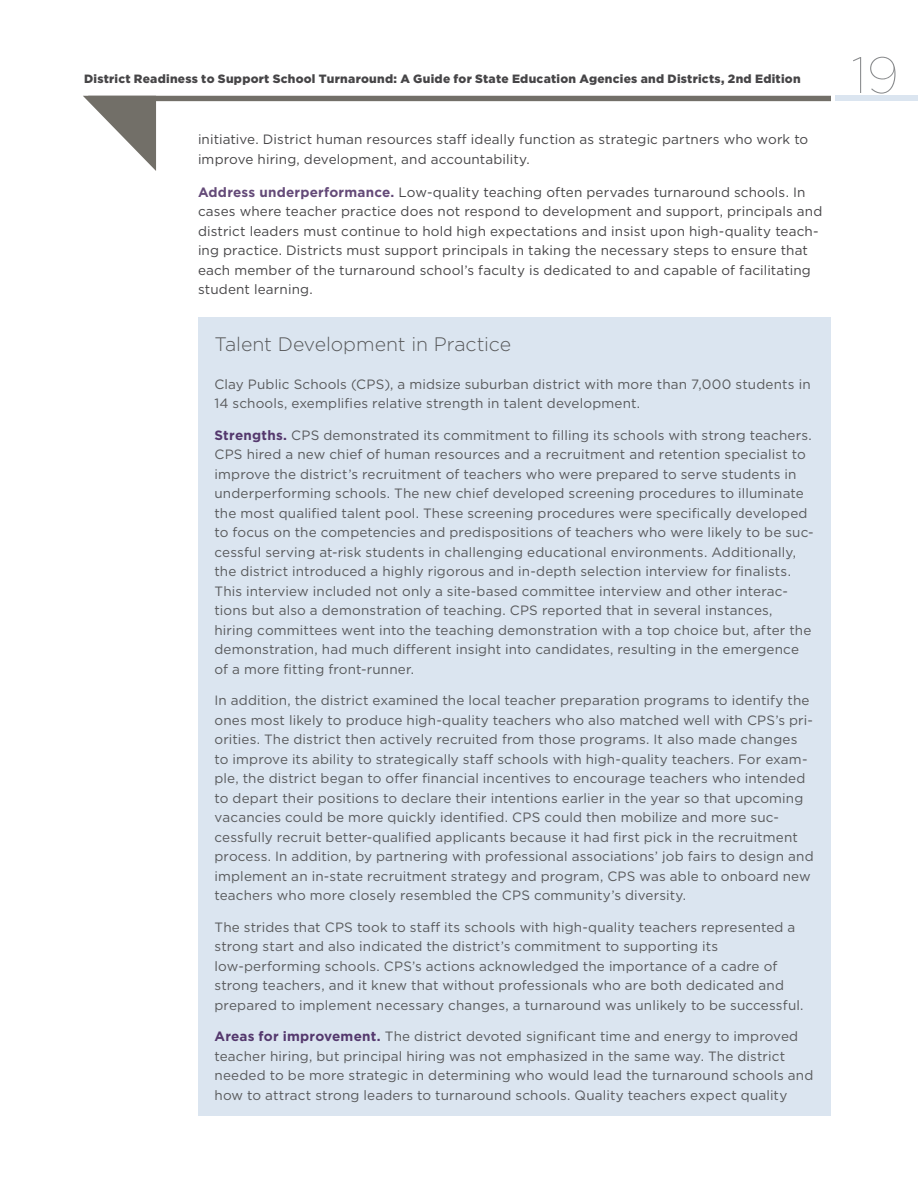
<style>
.page{position:relative;width:918px;height:1188px;background:#fff}
.page>*{position:absolute;margin:0;border:0;box-sizing:border-box;transform-origin:0 0}
.t1{font:100 51px "Gotham";color:#888a8c}
.Box_text_HEAD2_bold{font:300 19.5px "Gotham";letter-spacing:-.005em;color:#58595b}
.Box_text{font:13.5px/19.5px "Gotham";letter-spacing:.01em;color:#58595b}
.Body{font:13.5px/19.5px "Gotham";letter-spacing:.01em;color:#464547}
.t2{font:900 12px "Gotham";letter-spacing:.02em;color:#464547}
.s1{font-weight:700;color:#644a78}
.s2{font-weight:700;color:#54386d}
</style>
<div class="page">
<div style="left:835px;top:96px;width:83px;height:5px;background:#dbe5f0"></div>
<svg style="left:83px;top:96px;width:748px;height:75px"></svg>
<div style="left:198px;top:318px;width:633px;height:49px;background:#dbe5f0"></div>
<div style="left:198px;top:366px;width:633px;height:58px;background:#dbe5f0"></div>
<div style="left:198px;top:417px;width:633px;height:273px;background:#dbe5f0"></div>
<div style="left:198px;top:682px;width:633px;height:234px;background:#dbe5f0"></div>
<div style="left:198px;top:909px;width:633px;height:117px;background:#dbe5f0"></div>
<div style="left:198px;top:1018px;width:633px;height:98px;background:#dbe5f0"></div>
<p class="t2" style="left:84px;top:71px;width:718px">District Readiness to Support School Turnaround: A Guide for State Education Agencies and Districts, 2nd Edition</p>
<p class="Body" style="left:198px;top:129px;width:612px">initiative. District human resources staff ideally function as strategic partners who work to improve hiring, development, and accountability.</p>
<p class="Body" style="left:198px;top:182px;width:626px"><span class="s1">Address underperformance.</span> Low-quality teaching often pervades turnaround schools. In cases where teacher practice does not respond to development and support, principals and district leaders must continue to hold high expectations and insist upon high-quality teach&shy;ing practice. Districts must support principals in taking the necessary steps to ensure that each member of the turnaround school’s faculty is dedicated to and capable of facilitating student learning.</p>
<p class="Box_text_HEAD2_bold" style="left:214px;top:332px;width:298px">Talent Development in Practice</p>
<p class="Box_text" style="left:214px;top:374px;width:598px">Clay Public Schools (CPS), a midsize suburban district with more than 7,000 students in<br>14 schools, exemplifies relative strength in talent development.</p>
<p class="Box_text" style="left:214px;top:425px;width:601px"><span class="s2">Strengths.</span> CPS demonstrated its commitment to filling its schools with strong teachers.<br>CPS hired a new chief of human resources and a recruitment and retention specialist to improve the district’s recruitment of teachers who were prepared to serve students in underperforming schools. The new chief developed screening procedures to illuminate the most qualified talent pool. These screening procedures were specifically developed to focus on the competencies and predispositions of teachers who were likely to be suc&shy;cessful serving at-risk students in challenging educational environments. Additionally, the district introduced a highly rigorous and in-depth selection interview for finalists.<br>This interview included not only a site-based committee interview and other interac&shy;tions but also a demonstration of teaching. CPS reported that in several instances, hiring committees went into the teaching demonstration with a top choice but, after the demonstration, had much different insight into candidates, resulting in the emergence of a more fitting front-runner.</p>
<p class="Box_text" style="left:214px;top:690px;width:601px">In addition, the district examined the local teacher preparation programs to identify the ones most likely to produce high-quality teachers who also matched well with CPS’s pri&shy;orities. The district then actively recruited from those programs. It also made changes to improve its ability to strategically staff schools with high-quality teachers. For exam&shy;ple, the district began to offer financial incentives to encourage teachers who intended to depart their positions to declare their intentions earlier in the year so that upcoming vacancies could be more quickly identified. CPS could then mobilize and more suc&shy;cessfully recruit better-qualified applicants because it had first pick in the recruitment process. In addition, by partnering with professional associations’ job fairs to design and implement an in-state recruitment strategy and program, CPS was able to onboard new teachers who more closely resembled the CPS community’s diversity.</p>
<p class="Box_text" style="left:214px;top:917px;width:591px">The strides that CPS took to staff its schools with high-quality teachers represented a strong start and also indicated the district’s commitment to supporting its low‑-performing schools. CPS’s actions acknowledged the importance of a cadre of strong teachers, and it knew that without professionals who are both dedicated and prepared to implement necessary changes, a turnaround was unlikely to be successful.</p>
<p class="Box_text" style="left:214px;top:1026px;width:600px"><span class="s2">Areas for improvement.</span> The district devoted significant time and energy to improved teacher hiring, but principal hiring was not emphasized in the same way. The district needed to be more strategic in determining who would lead the turnaround schools and how to attract strong leaders to turnaround schools. Quality teachers expect quality</p>
<h1 class="t1" style="left:851px;top:44px;width:49px">19</h1>
</div>
